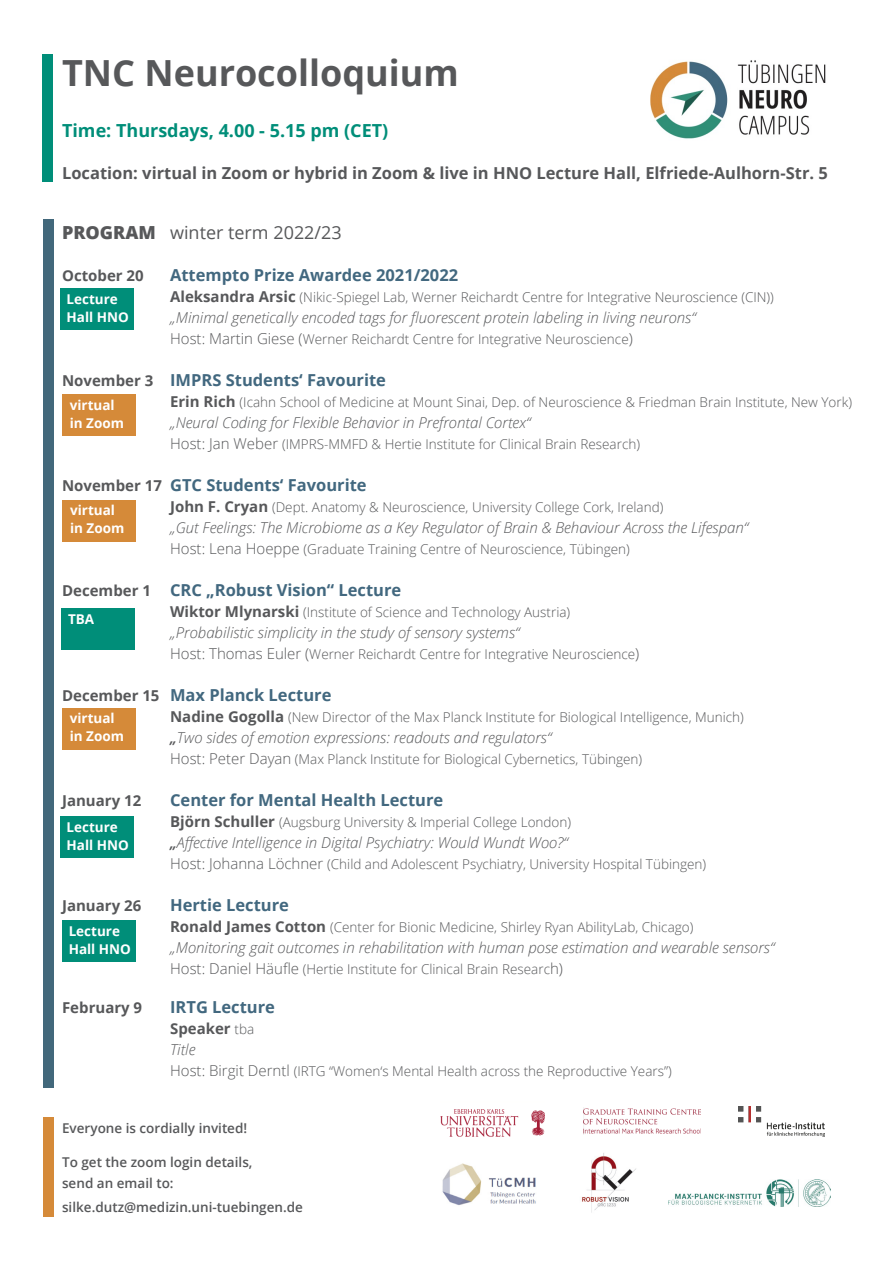
<style>
.page{position:relative;width:893px;height:1263px;background:#fff}
.page>*{position:absolute;margin:0;border:0;box-sizing:border-box;transform-origin:0 0}
.t1{font:700 36px "Open Sans";color:#57585a}
.t2{font:700 18px "Open Sans";color:#008e79}
.t3{font:18px "Open Sans";color:#57585a}
.t4{font:700 16.5px "Open Sans";color:#42687f}
.t5{font:700 16.5px "Open Sans";color:#57585a}
.t6{font:italic 300 15px "Open Sans";color:#57585a}
.t7{font:700 15px "Open Sans";color:#57585a}
.t8{font:300 13.5px "Open Sans";color:#57585a}
.t9{font:600 13.5px "Open Sans";color:#57585a}
.t10{font:700 13.5px/18px "Open Sans";color:#fff}
.s1{font-weight:800}
.s2{font-weight:700;font-size:15px}
.s3{font-size:15px}
.s4{font-size:15px;color:#57585a}
.s5{font-weight:600}
.s6{font-weight:300;font-size:13.5px}
</style>
<div class="page">
<div style="left:43px;top:1117px;width:11px;height:99px;background:#d58a39"></div>
<div style="left:42px;top:54px;width:11px;height:128px;background:#008e79"></div>
<img style="left:650px;top:60px;width:176px;height:79px">
<img style="left:441px;top:1109px;width:103px;height:28px">
<img style="left:583px;top:1108px;width:118px;height:27px">
<div style="left:43px;top:219px;width:11px;height:868px;background:#42687b"></div>
<img style="left:442px;top:1163px;width:94px;height:42px">
<img style="left:582px;top:1153px;width:54px;height:60px">
<img style="left:669px;top:1179px;width:161px;height:27px">
<div style="left:62px;top:708px;width:73px;height:41px;background:#d58a39"></div>
<img style="left:739px;top:1107px;width:85px;height:29px">
<div style="left:61px;top:288px;width:73px;height:42px;background:#008e79"></div>
<div style="left:63px;top:921px;width:73px;height:41px;background:#008e79"></div>
<div style="left:61px;top:816px;width:73px;height:42px;background:#008e79"></div>
<div style="left:62px;top:394px;width:73px;height:42px;background:#d58a39"></div>
<div style="left:63px;top:500px;width:73px;height:41px;background:#d58a39"></div>
<div style="left:62px;top:608px;width:73px;height:41px;background:#008e79"></div>
<p class="t1" style="left:62px;top:47px;width:398px">TNC Neurocolloquium</p>
<p class="t2" style="left:62px;top:118px;width:328px">Time: Thursdays, 4.00 - 5.15 pm (CET)</p>
<p class="t5" style="left:62px;top:161px;width:767px">Location: virtual in Zoom or hybrid in Zoom &amp; live in HNO Lecture Hall, Elfriede-Aulhorn-Str. 5</p>
<p class="t3" style="left:62px;top:220px;width:281px"><span class="s1">PROGRAM</span> winter term 2022/23</p>
<p class="t7" style="left:62px;top:265px;width:83px">October 20</p>
<p class="t4" style="left:170px;top:263px;width:290px">Attempto Prize Awardee 2021/2022</p>
<p class="t8" style="left:170px;top:288px;width:605px"><span class="s2">Aleksandra Arsic</span> (Nikic-Spiegel Lab, Werner Reichardt Centre for Integrative Neuroscience (CIN))</p>
<p class="t6" style="left:170px;top:307px;width:527px">„Minimal genetically encoded tags for fluorescent protein labeling in living neurons“</p>
<p class="t8" style="left:170px;top:330px;width:464px"><span class="s3">Host: Martin Giese (</span>Werner Reichardt Centre for Integrative Neuroscience<span class="s3">)</span></p>
<p class="t4" style="left:62px;top:368px;width:325px"><span class="s4">November 3</span> IMPRS Students‘ Favourite</p>
<p class="t8" style="left:170px;top:393px;width:683px"><span class="s2">Erin Rich</span> (Icahn School of Medicine at Mount Sinai, Dep. of Neuroscience &amp; Friedman Brain Institute, New York)</p>
<p class="t6" style="left:170px;top:412px;width:362px">„Neural Coding for Flexible Behavior in Prefrontal Cortex“</p>
<p class="t8" style="left:170px;top:435px;width:471px"><span class="s3">Host: Jan Weber</span> (IMPRS-MMFD &amp; Hertie Institute for Clinical Brain Research)</p>
<p class="t4" style="left:62px;top:473px;width:306px"><span class="s4">November 17</span> GTC Students‘ Favourite</p>
<p class="t8" style="left:170px;top:498px;width:495px"><span class="s2">John F. Cryan</span> (Dept. Anatomy &amp; Neuroscience, University College Cork, Ireland)</p>
<p class="t6" style="left:170px;top:517px;width:580px">„Gut Feelings: The Microbiome as a Key Regulator of Brain &amp; Behaviour Across the Lifespan“</p>
<p class="t8" style="left:170px;top:540px;width:461px"><span class="s3">Host: Lena Hoeppe</span> (Graduate Training Centre of Neuroscience, Tübingen)</p>
<p class="t4" style="left:62px;top:578px;width:341px"><span class="s4">December 1</span> CRC „Robust Vision“ Lecture</p>
<p class="t8" style="left:170px;top:603px;width:402px"><span class="s2">Wiktor Mlynarski</span> (Institute of Science and Technology Austria)</p>
<p class="t6" style="left:170px;top:622px;width:351px">„Probabilistic simplicity in the study of sensory systems“</p>
<p class="t8" style="left:170px;top:645px;width:471px"><span class="s3">Host: Thomas Euler (</span>Werner Reichardt Centre for Integrative Neuroscience<span class="s3">)</span></p>
<p class="t4" style="left:62px;top:683px;width:271px"><span class="s4">December 15</span> Max Planck Lecture</p>
<p class="t8" style="left:170px;top:708px;width:575px"><span class="s2">Nadine Gogolla</span> (New Director of the Max Planck Institute for Biological Intelligence, Munich)</p>
<p class="t6" style="left:170px;top:727px;width:383px"><span class="s5">„</span>Two sides of emotion expressions: readouts and regulators“</p>
<p class="t8" style="left:170px;top:750px;width:474px"><span class="s3">Host: Peter Dayan</span> (Max Planck Institute for Biological Cybernetics, Tübingen)</p>
<p class="t7" style="left:62px;top:790px;width:81px">January 12</p>
<p class="t4" style="left:170px;top:788px;width:275px">Center for Mental Health Lecture</p>
<p class="t8" style="left:170px;top:813px;width:403px"><span class="s2">Björn Schuller</span> (Augsburg University &amp; Imperial College London)</p>
<p class="t6" style="left:170px;top:832px;width:399px"><span class="s5">„</span>Affective Intelligence in Digital Psychiatry: Would Wundt Woo?“</p>
<p class="t8" style="left:170px;top:855px;width:538px"><span class="s3">Host: Johanna Löchner</span> (Child and Adolescent Psychiatry, University Hospital Tübingen)</p>
<p class="t7" style="left:62px;top:895px;width:81px">January 26</p>
<p class="t4" style="left:170px;top:893px;width:120px">Hertie Lecture</p>
<p class="t8" style="left:170px;top:918px;width:525px"><span class="s2">Ronald James Cotton</span> (Center for Bionic Medicine, Shirley Ryan AbilityLab, Chicago)</p>
<p class="t6" style="left:170px;top:937px;width:606px">„Monitoring gait outcomes in rehabilitation with human pose estimation and wearable sensors“</p>
<p class="t8" style="left:170px;top:960px;width:394px"><span class="s3">Host: Daniel Häufle</span> (Hertie Institute for Clinical Brain Researc<span class="s3">h)</span></p>
<p class="t7" style="left:62px;top:997px;width:82px">February 9</p>
<p class="t4" style="left:170px;top:995px;width:106px">IRTG Lecture</p>
<p class="t7" style="left:170px;top:1018px;width:86px">Speaker <span class="s6">tba</span></p>
<p class="t6" style="left:170px;top:1039px;width:27px">Title</p>
<p class="t8" style="left:170px;top:1062px;width:503px"><span class="s3">Host: Birgit Derntl</span> (IRTG “Women‘s Mental Health across the Reproductive Years”)</p>
<p class="t10" style="left:67px;top:290px;width:64px">Lecture<br>Hall HNO</p>
<p class="t10" style="left:70px;top:396px;width:46px">virtual</p>
<p class="t10" style="left:70px;top:414px;width:56px">in Zoom</p>
<p class="t10" style="left:70px;top:501px;width:46px">virtual</p>
<p class="t10" style="left:70px;top:519px;width:56px">in Zoom</p>
<p class="t10" style="left:68px;top:610px;width:28px">TBA</p>
<p class="t10" style="left:70px;top:709px;width:46px">virtual</p>
<p class="t10" style="left:70px;top:727px;width:56px">in Zoom</p>
<p class="t10" style="left:67px;top:818px;width:64px">Lecture<br>Hall HNO</p>
<p class="t10" style="left:69px;top:922px;width:64px">Lecture<br>Hall HNO</p>
<p class="t9" style="left:62px;top:1119px;width:187px">Everyone is cordially invited!</p>
<p class="t9" style="left:62px;top:1153px;width:192px">To get the zoom login details,</p>
<p class="t9" style="left:62px;top:1174px;width:113px">send an email to:</p>
<p class="t9" style="left:62px;top:1198px;width:242px">silke.dutz@medizin.uni-tuebingen.de</p>
</div>
